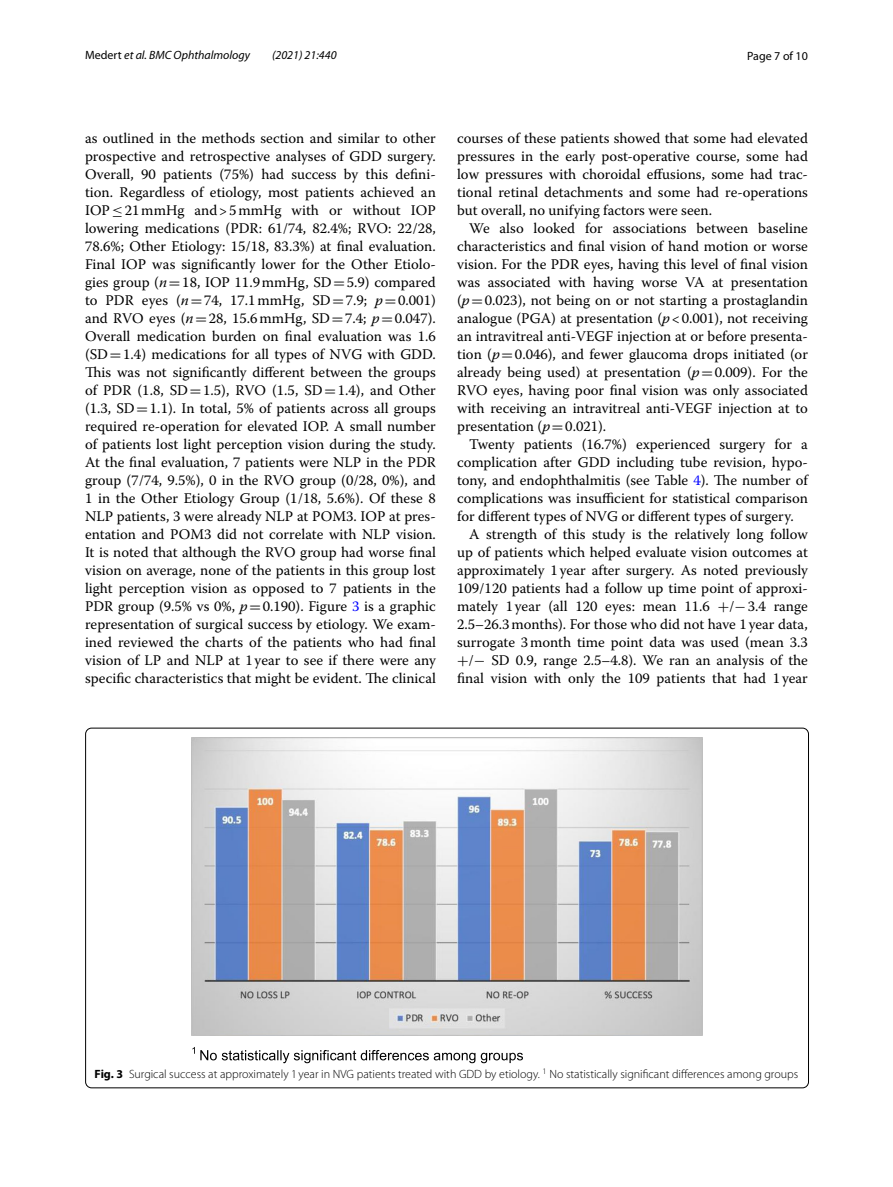
<style>
.page{position:relative;width:893px;height:1187px;background:#fff}
.page>*{position:absolute;margin:0;border:0;box-sizing:border-box;transform-origin:0 0}
.t1{font:14.7px/18px "Warnock Pro";color:#000;text-align:justify}
.t2{font:300 12px "Myriad Pro";color:#000}
.t3{font:italic 12px "Myriad Pro";color:#000}
.t4{font:12px "Myriad Pro";color:#000}
.s1{font-style:normal}
.s2{font-family:"MTSY"}
.s3{font-style:italic}
.s4{color:#00f}
.s5{font-weight:700}
</style>
<div class="page">
<img style="left:192px;top:737px;width:510px;height:298px">
<svg style="left:192px;top:1047px;width:331px;height:16px"></svg>
<p class="t3" style="left:85px;top:48px;width:167px"><span class="s1">Medert</span> et al. BMC Ophthalmology</p>
<p class="t3" style="left:272px;top:48px;width:66px">(2021) 21:440</p>
<p class="t4" style="left:747px;top:48px;width:62px">Page 7 of 10</p>
<p class="t1" style="left:85px;top:128px;width:352px">as outlined in the methods section and similar to other prospective and retrospective analyses of GDD surgery.<br>Overall, 90 patients (75%) had success by this defini&shy;tion. Regardless of etiology, most patients achieved an IOP<span class="s2">≤</span>21mmHg and&gt;5mmHg with or without IOP lowering medications (PDR: 61/74, 82.4%; RVO: 22/28, 78.6%; Other Etiology: 15/18, 83.3%) at final evaluation.<br>Final IOP was significantly lower for the Other Etiolo&shy;gies group (<span class="s3">n</span><span class="s2">=</span>18, IOP 11.9mmHg, SD<span class="s2">=</span>5.9) compared to PDR eyes (<span class="s3">n</span><span class="s2">=</span>74, 17.1mmHg, SD<span class="s2">=</span>7.9; <span class="s3">p</span><span class="s2">=</span>0.001) and RVO eyes (<span class="s3">n</span><span class="s2">=</span>28, 15.6mmHg, SD<span class="s2">=</span>7.4; <span class="s3">p</span><span class="s2">=</span>0.047).<br>Overall medication burden on final evaluation was 1.6 (SD<span class="s2">=</span>1.4) medications for all types of NVG with GDD.<br>This was not significantly different between the groups of PDR (1.8, SD<span class="s2">=</span>1.5), RVO (1.5, SD<span class="s2">=</span>1.4), and Other (1.3, SD<span class="s2">=</span>1.1). In total, 5% of patients across all groups required re-operation for elevated IOP. A small number of patients lost light perception vision during the study.<br>At the final evaluation, 7 patients were NLP in the PDR group (7/74, 9.5%), 0 in the RVO group (0/28, 0%), and 1 in the Other Etiology Group (1/18, 5.6%). Of these 8<br>NLP patients, 3 were already NLP at POM3. IOP at pres&shy;entation and POM3 did not correlate with NLP vision.<br>It is noted that although the RVO group had worse final vision on average, none of the patients in this group lost light perception vision as opposed to 7 patients in the PDR group (9.5% vs 0%, <span class="s3">p</span><span class="s2">=</span>0.190). Figure <span class="s4">3</span> is a graphic representation of surgical success by etiology. We exam&shy;ined reviewed the charts of the patients who had final vision of LP and NLP at 1 year to see if there were any specific characteristics that might be evident. The clinical</p>
<p class="t1" style="left:457px;top:128px;width:352px">courses of these patients showed that some had elevated pressures in the early post-operative course, some had low pressures with choroidal effusions, some had trac&shy;tional retinal detachments and some had re-operations but overall, no unifying factors were seen.</p>
<p class="t1" style="left:457px;top:218px;width:352px;text-indent:12px">We also looked for associations between baseline characteristics and final vision of hand motion or worse vision. For the PDR eyes, having this level of final vision was associated with having worse VA at presentation (<span class="s3">p</span><span class="s2">=</span>0.023), not being on or not starting a prostaglandin analogue (PGA) at presentation (<span class="s3">p</span>&lt;0.001), not receiving an intravitreal anti-VEGF injection at or before presenta&shy;tion (<span class="s3">p</span><span class="s2">=</span>0.046), and fewer glaucoma drops initiated (or already being used) at presentation (<span class="s3">p</span><span class="s2">=</span>0.009). For the RVO eyes, having poor final vision was only associated with receiving an intravitreal anti-VEGF injection at to presentation (<span class="s3">p</span><span class="s2">=</span>0.021).</p>
<p class="t1" style="left:469px;top:434px;width:340px">Twenty patients (16.7%) experienced surgery for a</p>
<p class="t1" style="left:457px;top:452px;width:352px">complication after GDD including tube revision, hypo-</p>
<p class="t1" style="left:457px;top:470px;width:352px">tony, and endophthalmitis (see Table <span class="s4">4</span>). The number of</p>
<p class="t1" style="left:457px;top:488px;width:352px">complications was insufficient for statistical comparison</p>
<p class="t1" style="left:457px;top:506px;width:338px">for different types of NVG or different types of surgery.</p>
<p class="t1" style="left:469px;top:524px;width:340px">A strength of this study is the relatively long follow</p>
<p class="t1" style="left:457px;top:542px;width:352px">up of patients which helped evaluate vision outcomes at</p>
<p class="t1" style="left:457px;top:560px;width:352px">approximately 1year after surgery. As noted previously</p>
<p class="t1" style="left:457px;top:578px;width:352px">109/120 patients had a follow up time point of approxi-</p>
<p class="t1" style="left:457px;top:596px;width:352px">mately 1year (all 120 eyes: mean 11.6 <span class="s2">+</span>/<span class="s2">−</span>3.4 range</p>
<p class="t1" style="left:457px;top:614px;width:352px">2.5–26.3months). For those who did not have 1 year data,</p>
<p class="t1" style="left:457px;top:632px;width:352px">surrogate 3month time point data was used (mean 3.3</p>
<p class="t1" style="left:457px;top:650px;width:352px"><span class="s2">+</span>/<span class="s2">−</span> SD 0.9, range 2.5–4.8). We ran an analysis of the</p>
<p class="t1" style="left:457px;top:668px;width:352px">final vision with only the 109 patients that had 1 year</p>
<p class="t2" style="left:95px;top:1067px;width:705px"><span class="s5">Fig. 3</span> Surgical success at approximately 1 year in NVG patients treated with GDD by etiology. <sup>1</sup> No statistically significant differences among groups</p>
</div>
